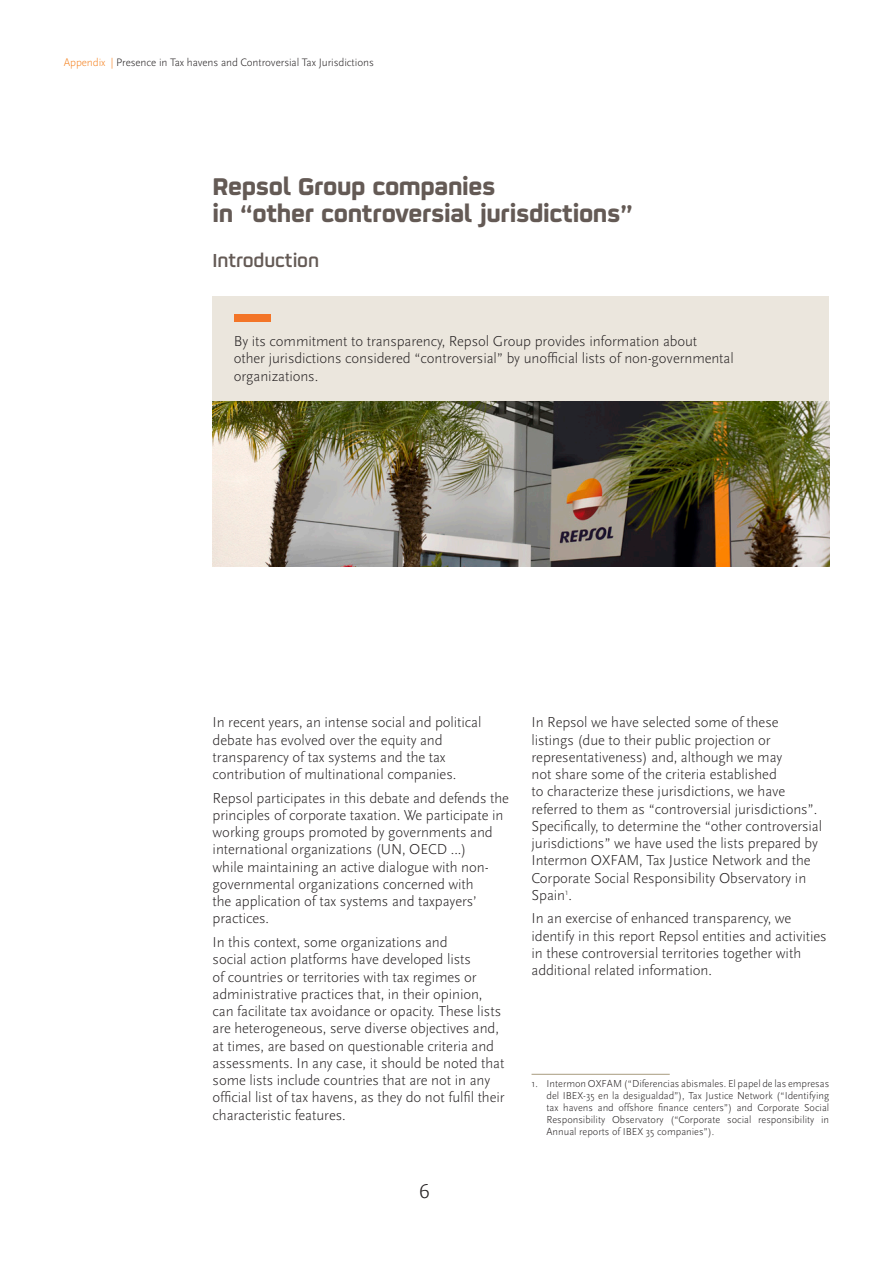
<style>
.page{position:relative;width:893px;height:1263px;background:#fff}
.page>*{position:absolute;margin:0;border:0;box-sizing:border-box;transform-origin:0 0}
._018-Titular-Nivel_2{font:700 27px/27px "Repsol";letter-spacing:-.015em;color:#645a55}
._018-Titular-Nivel_3{font:600 21px "Repsol";letter-spacing:-.01em;color:#645a55}
.t1{font:300 21px "Scala Sans Pro";color:#231f20}
.texto_seguido{font:300 15px/17.2px "Scala Sans Pro";letter-spacing:-.005em;color:#231f20}
.t2{font:300 11.25px "Scala Sans Pro";letter-spacing:-.01em;color:#231f20}
._018-NOTA_PIE_CON_FI{font:300 10.5px/12px "Scala Sans Pro";color:#231f20;text-align:justify}
.s1{color:#f58220}
</style>
<div class="page">
<hr style="left:531px;top:1074px;width:139px;height:1px;background:#a89c7e">
<div style="left:213px;top:297px;width:616px;height:105px;background:#ebe6dd"></div>
<div style="left:234px;top:314px;width:37px;height:7px;background:#f37528"></div>
<img style="left:213px;top:402px;width:616px;height:165px">
<p class="t2" style="left:64px;top:56px;width:312px"><span class="s1">Appendix |</span> Presence in Tax havens and Controversial Tax Jurisdictions</p>
<p class="_018-Titular-Nivel_2" style="left:213px;top:169px;width:422px">Repsol Group companies<br>in “other controversial jurisdictions”</p>
<p class="_018-Titular-Nivel_3" style="left:213px;top:245px;width:108px">Introduction</p>
<p class="texto_seguido" style="left:234px;top:333px;width:501px">By its commitment to transparency, Repsol Group provides information about<br>other jurisdictions considered “controversial” by unofficial lists of non-governmental organizations.</p>
<p class="texto_seguido" style="left:213px;top:714px;width:270px">In recent years, an intense social and political debate has evolved over the equity and transparency of tax systems and the tax contribution of multinational companies.</p>
<p class="texto_seguido" style="left:213px;top:789px;width:298px">Repsol participates in this debate and defends the principles of corporate taxation. We participate in working groups promoted by governments and international organizations (UN, OECD ...)<br>while maintaining an active dialogue with non&shy;governmental organizations concerned with<br>the application of tax systems and taxpayers’ practices.</p>
<p class="texto_seguido" style="left:213px;top:933px;width:294px">In this context, some organizations and<br>social action platforms have developed lists<br>of countries or territories with tax regimes or administrative practices that, in their opinion, can facilitate tax avoidance or opacity. These lists are heterogeneous, serve diverse objectives and, at times, are based on questionable criteria and assessments. In any case, it should be noted that some lists include countries that are not in any official list of tax havens, as they do not fulfil their characteristic features.</p>
<h2 class="t1" style="left:419px;top:1179px;width:12px">6</h2>
<p class="texto_seguido" style="left:531px;top:714px;width:292px">In Repsol we have selected some of these listings (due to their public projection or representativeness) and, although we may<br>not share some of the criteria established<br>to characterize these jurisdictions, we have referred to them as “controversial jurisdictions”.<br>Specifically, to determine the “other controversial jurisdictions” we have used the lists prepared by Intermon OXFAM, Tax Justice Network and the Corporate Social Responsibility Observatory in Spain<sup>1</sup>.</p>
<p class="texto_seguido" style="left:531px;top:910px;width:297px">In an exercise of enhanced transparency, we identify in this report Repsol entities and activities in these controversial territories together with additional related information.</p>
<p class="_018-NOTA_PIE_CON_FI" style="left:546px;top:1078px;width:284px;text-indent:-15px">1. Intermon OXFAM (“Diferencias abismales. El papel de las empresas del IBEX-35 en la desigualdad”), Tax Justice Network (“Identifying tax havens and offshore finance centers”) and Corporate Social Responsibility Observatory (“Corporate social responsibility in Annual reports of IBEX 35 companies”).</p>
</div>
